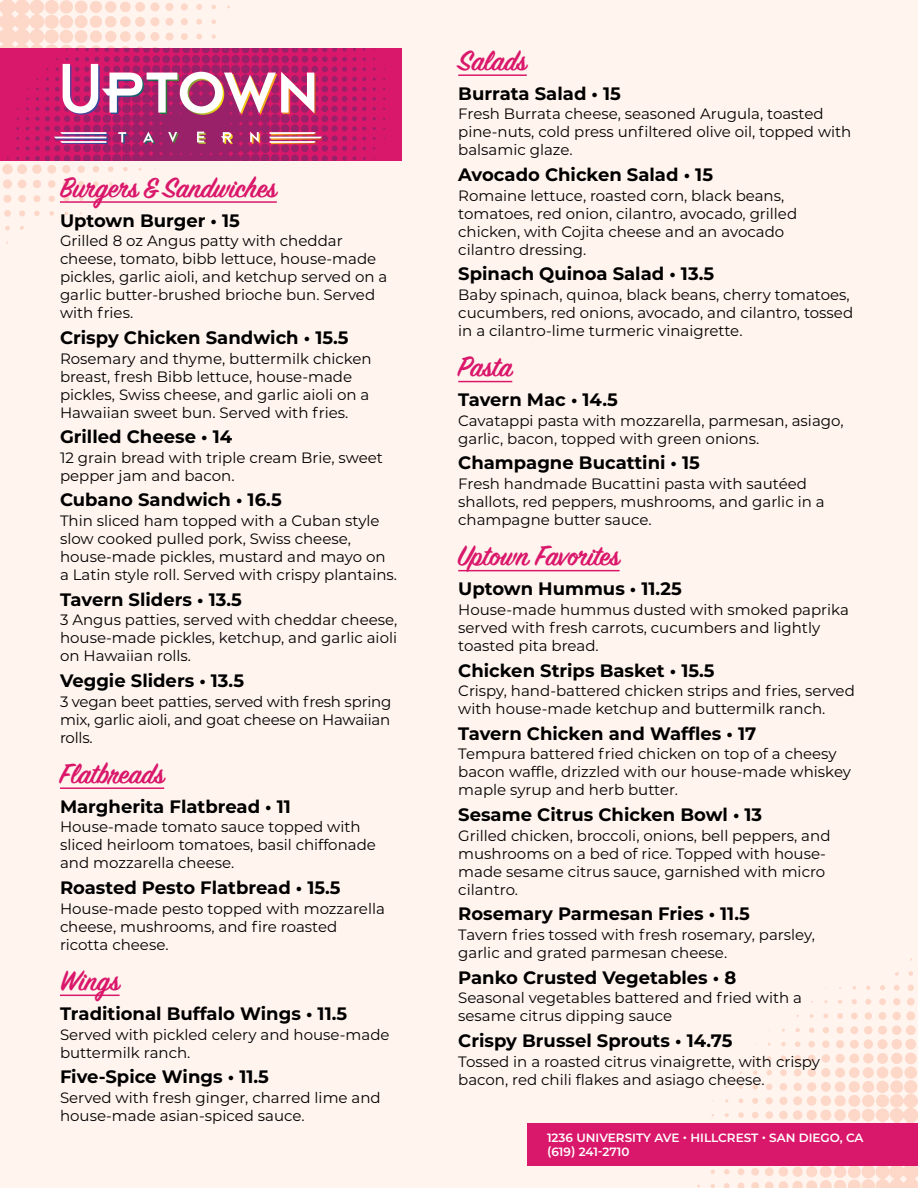
<style>
.page{position:relative;width:918px;height:1188px;background:#fff4ee}
.page>*{position:absolute;margin:0;border:0;box-sizing:border-box;transform-origin:0 0}
.t1{font:600 31.5px "Sign Painter House Script";color:#da186b}
.t2{font:700 18px "Montserrat";color:#000}
.t3{font:15px/18px "Montserrat";color:#000}
.t4{font:600 12px/14.4px "Montserrat";color:#fff}
</style>
<div class="page">
<svg style="left:751px;top:1168px;width:8px;height:8px"></svg>
<svg style="left:751px;top:1182px;width:8px;height:6px"></svg>
<svg style="left:907px;top:998px;width:8px;height:8px"></svg>
<svg style="left:893px;top:998px;width:7px;height:7px"></svg>
<svg style="left:738px;top:1183px;width:6px;height:5px"></svg>
<svg style="left:738px;top:1168px;width:6px;height:7px"></svg>
<svg style="left:879px;top:998px;width:7px;height:7px"></svg>
<svg style="left:752px;top:1112px;width:7px;height:6px"></svg>
<svg style="left:908px;top:985px;width:6px;height:6px"></svg>
<svg style="left:752px;top:1098px;width:6px;height:6px"></svg>
<svg style="left:865px;top:999px;width:6px;height:6px"></svg>
<svg style="left:894px;top:985px;width:6px;height:6px"></svg>
<svg style="left:724px;top:1183px;width:6px;height:5px"></svg>
<svg style="left:724px;top:1169px;width:6px;height:6px"></svg>
<svg style="left:738px;top:1112px;width:6px;height:6px"></svg>
<svg style="left:753px;top:1084px;width:5px;height:6px"></svg>
<svg style="left:852px;top:999px;width:5px;height:5px"></svg>
<svg style="left:880px;top:985px;width:5px;height:5px"></svg>
<svg style="left:739px;top:1098px;width:4px;height:5px"></svg>
<svg style="left:908px;top:971px;width:5px;height:5px"></svg>
<svg style="left:866px;top:986px;width:5px;height:4px"></svg>
<svg style="left:838px;top:1000px;width:4px;height:4px"></svg>
<svg style="left:753px;top:1070px;width:4px;height:5px"></svg>
<svg style="left:711px;top:1170px;width:4px;height:4px"></svg>
<svg style="left:711px;top:1184px;width:4px;height:4px"></svg>
<svg style="left:725px;top:1113px;width:4px;height:4px"></svg>
<svg style="left:739px;top:1085px;width:4px;height:4px"></svg>
<svg style="left:895px;top:972px;width:4px;height:4px"></svg>
<svg style="left:765px;top:1012px;width:153px;height:176px"></svg>
<svg style="left:4px;top:195px;width:8px;height:8px"></svg>
<svg style="left:18px;top:195px;width:8px;height:7px"></svg>
<svg style="left:33px;top:195px;width:7px;height:7px"></svg>
<svg style="left:4px;top:210px;width:7px;height:7px"></svg>
<svg style="left:48px;top:196px;width:7px;height:6px"></svg>
<svg style="left:19px;top:210px;width:6px;height:6px"></svg>
<svg style="left:64px;top:196px;width:5px;height:5px"></svg>
<svg style="left:34px;top:211px;width:6px;height:5px"></svg>
<svg style="left:5px;top:226px;width:5px;height:5px"></svg>
<svg style="left:49px;top:211px;width:5px;height:5px"></svg>
<svg style="left:79px;top:197px;width:4px;height:4px"></svg>
<svg style="left:20px;top:226px;width:4px;height:4px"></svg>
<hr style="left:60px;top:201px;width:217px;height:2px;background:#da186b">
<hr style="left:60px;top:787px;width:104px;height:2px;background:#da186b">
<hr style="left:60px;top:995px;width:60px;height:1px;background:#da186b">
<hr style="left:458px;top:74px;width:69px;height:2px;background:#da186b">
<hr style="left:458px;top:381px;width:54px;height:1px;background:#da186b">
<hr style="left:458px;top:570px;width:162px;height:1px;background:#da186b">
<div style="left:0;top:48px;width:402px;height:112px;background:#da186b"></div>
<svg style="left:0;top:0;width:366px;height:189px"></svg>
<div style="left:528px;top:1124px;width:390px;height:42px;background:#da186b"></div>
<h1 class="t1" style="left:60px;top:168px;width:218px">Burgers &amp; Sandwiches</h1>
<p class="t2" style="left:60px;top:207px;width:181px">Uptown Burger • 15</p>
<p class="t3" style="left:60px;top:231px;width:329px">Grilled 8 oz Angus patty with cheddar cheese, tomato, bibb lettuce, house-made pickles, garlic aioli, and ketchup served on a garlic butter-brushed brioche bun. Served with fries.</p>
<p class="t2" style="left:60px;top:325px;width:290px">Crispy Chicken Sandwich • 15.5</p>
<p class="t3" style="left:60px;top:349px;width:313px">Rosemary and thyme, buttermilk chicken breast, fresh Bibb lettuce, house-made pickles, Swiss cheese, and garlic aioli on a Hawaiian sweet bun. Served with fries.</p>
<p class="t2" style="left:60px;top:424px;width:174px">Grilled Cheese • 14</p>
<p class="t3" style="left:60px;top:448px;width:324px">12 grain bread with triple cream Brie, sweet pepper jam and bacon.</p>
<p class="t2" style="left:60px;top:487px;width:223px">Cubano Sandwich • 16.5</p>
<p class="t3" style="left:60px;top:511px;width:339px">Thin sliced ham topped with a Cuban style slow cooked pulled pork, Swiss cheese, house-made pickles, mustard and mayo on a Latin style roll. Served with crispy plantains.</p>
<p class="t2" style="left:60px;top:586px;width:183px">Tavern Sliders • 13.5</p>
<p class="t3" style="left:60px;top:611px;width:339px;text-align:justify">3 Angus patties, served with cheddar cheese, house-made pickles, ketchup, and garlic aioli on Hawaiian rolls.</p>
<p class="t2" style="left:60px;top:668px;width:186px">Veggie Sliders • 13.5</p>
<p class="t3" style="left:60px;top:692px;width:333px;text-align:justify">3 vegan beet patties, served with fresh spring mix, garlic aioli, and goat cheese on Hawaiian rolls.</p>
<h1 class="t1" style="left:60px;top:754px;width:106px">Flatbreads</h1>
<p class="t2" style="left:60px;top:793px;width:232px">Margherita Flatbread • 11</p>
<p class="t3" style="left:60px;top:818px;width:317px">House-made tomato sauce topped with sliced heirloom tomatoes, basil chiffonade and mozzarella cheese.</p>
<p class="t2" style="left:60px;top:875px;width:282px">Roasted Pesto Flatbread • 15.5</p>
<p class="t3" style="left:60px;top:899px;width:326px">House-made pesto topped with mozzarella cheese, mushrooms, and fire roasted ricotta cheese.</p>
<h1 class="t1" style="left:60px;top:962px;width:61px">Wings</h1>
<p class="t2" style="left:60px;top:1001px;width:289px">Traditional Buffalo Wings • 11.5</p>
<p class="t3" style="left:60px;top:1025px;width:331px">Served with pickled celery and house-made buttermilk ranch.</p>
<p class="t2" style="left:60px;top:1064px;width:210px">Five-Spice Wings • 11.5</p>
<p class="t3" style="left:60px;top:1088px;width:322px">Served with fresh ginger, charred lime and house-made asian-spiced sauce.</p>
<h1 class="t1" style="left:458px;top:41px;width:70px">Salads</h1>
<p class="t2" style="left:458px;top:80px;width:164px">Burrata Salad • 15</p>
<p class="t3" style="left:458px;top:105px;width:395px">Fresh Burrata cheese, seasoned Arugula, toasted pine-nuts, cold press unfiltered olive oil, topped with balsamic glaze.</p>
<p class="t2" style="left:458px;top:162px;width:256px">Avocado Chicken Salad • 15</p>
<p class="t3" style="left:458px;top:186px;width:340px">Romaine lettuce, roasted corn, black beans, tomatoes, red onion, cilantro, avocado, grilled chicken, with Cojita cheese and an avocado cilantro dressing.</p>
<p class="t2" style="left:458px;top:261px;width:257px">Spinach Quinoa Salad • 13.5</p>
<p class="t3" style="left:458px;top:285px;width:396px">Baby spinach, quinoa, black beans, cherry tomatoes, cucumbers, red onions, avocado, and cilantro, tossed in a cilantro-lime turmeric vinaigrette.</p>
<h1 class="t1" style="left:458px;top:348px;width:56px">Pasta</h1>
<p class="t2" style="left:458px;top:387px;width:161px">Tavern Mac • 14.5</p>
<p class="t3" style="left:458px;top:411px;width:387px">Cavatappi pasta with mozzarella, parmesan, asiago, garlic, bacon, topped with green onions.</p>
<p class="t2" style="left:458px;top:450px;width:243px">Champagne Bucattini • 15</p>
<p class="t3" style="left:458px;top:474px;width:368px">Fresh handmade Bucattini pasta with sautéed shallots, red peppers, mushrooms, and garlic in a champagne butter sauce.</p>
<h1 class="t1" style="left:458px;top:537px;width:163px">Uptown Favorites</h1>
<p class="t2" style="left:458px;top:576px;width:225px">Uptown Hummus • 11.25</p>
<p class="t3" style="left:458px;top:600px;width:392px">House-made hummus dusted with smoked paprika served with fresh carrots, cucumbers and lightly toasted pita bread.</p>
<p class="t2" style="left:458px;top:657px;width:258px">Chicken Strips Basket • 15.5</p>
<p class="t3" style="left:458px;top:681px;width:398px">Crispy, hand-battered chicken strips and fries, served with house-made ketchup and buttermilk ranch.</p>
<p class="t2" style="left:458px;top:720px;width:299px">Tavern Chicken and Waffles • 17</p>
<p class="t3" style="left:458px;top:745px;width:394px">Tempura battered fried chicken on top of a cheesy bacon waffle, drizzled with our house-made whiskey maple syrup and herb butter.</p>
<p class="t2" style="left:458px;top:802px;width:306px">Sesame Citrus Chicken Bowl • 13</p>
<p class="t3" style="left:458px;top:826px;width:374px">Grilled chicken, broccoli, onions, bell peppers, and mushrooms on a bed of rice. Topped with house&shy;made sesame citrus sauce, garnished with micro cilantro.</p>
<p class="t2" style="left:458px;top:901px;width:293px">Rosemary Parmesan Fries • 11.5</p>
<p class="t3" style="left:458px;top:925px;width:358px">Tavern fries tossed with fresh rosemary, parsley, garlic and grated parmesan cheese.</p>
<p class="t2" style="left:458px;top:964px;width:280px">Panko Crusted Vegetables • 8</p>
<p class="t3" style="left:458px;top:988px;width:345px">Seasonal vegetables battered and fried with a sesame citrus dipping sauce</p>
<p class="t2" style="left:458px;top:1028px;width:276px">Crispy Brussel Sprouts • 14.75</p>
<p class="t3" style="left:458px;top:1052px;width:363px">Tossed in a roasted citrus vinaigrette, with crispy bacon, red chili flakes and asiago cheese.</p>
<p class="t4" style="left:547px;top:1130px;width:318px">1236 UNIVERSITY AVE • HILLCREST • SAN DIEGO, CA (619) 241-2710</p>
</div>
